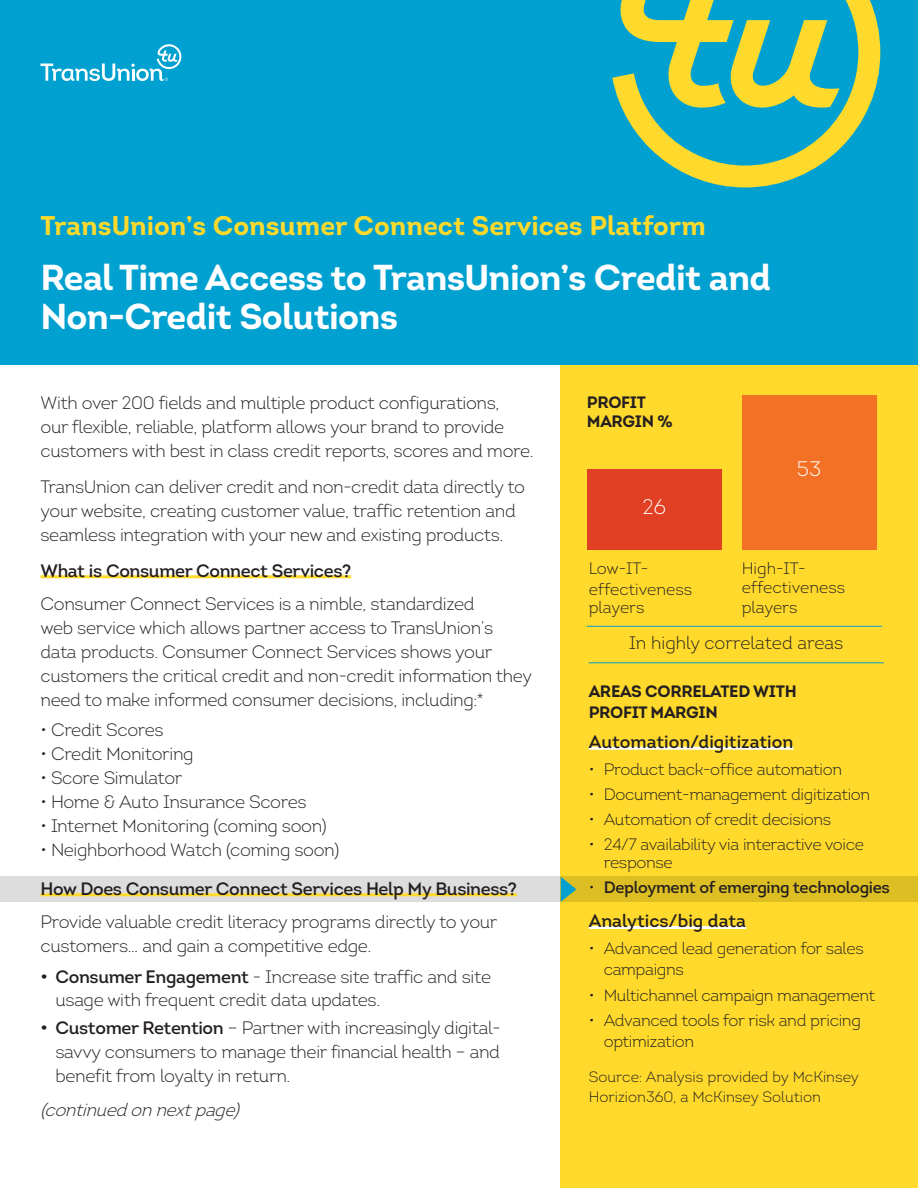
<style>
.page{position:relative;width:918px;height:1188px;background:#fff}
.page>*{position:absolute;margin:0;border:0;box-sizing:border-box;transform-origin:0 0}
.t1{font:700 36px/39px "Intro";letter-spacing:-.02em;color:#fff}
.t2{font:700 27px "Intro";color:#ffd92b}
.t3{font:300 21px "Intro";color:#fff}
.t4{font:300 18px/24px "Intro";letter-spacing:-.02em;color:#231f20}
.t5{font:600 18px "Intro";letter-spacing:-.02em;color:#231f20}
.t6{font:600 18px "Intro";color:#231f20}
.t7{font:300 18px "Intro";color:#231f20}
.t8{font:italic 300 18px "Intro";color:#231f20}
.t9{font:300 16.5px/21px "Intro";letter-spacing:-.02em;color:#231f20}
.t10{font:300 16.5px/19.5px "Intro";color:#231f20}
.t11{font:16.5px/19.5px "Intro Bold Caps";letter-spacing:-.02em;color:#231f20}
.t12{font:600 16.5px "Intro";letter-spacing:-.02em;color:#231f20}
.t13{font:300 15px/19.5px "Intro";color:#231f20}
.s1{font-weight:600}
.s2{font-weight:300}
</style>
<div class="page">
<div style="left:0;top:0;width:918px;height:365px;background:#00a1d0"></div>
<svg style="left:612px;top:0;width:268px;height:187px"></svg>
<svg style="left:729px;top:20px;width:110px;height:88px"></svg>
<svg style="left:40px;top:44px;width:141px;height:37px"></svg>
<div style="left:561px;top:365px;width:357px;height:823px;background:#ffd92b"></div>
<div style="left:0;top:877px;width:561px;height:25px;background:#dedddd"></div>
<div style="left:561px;top:877px;width:357px;height:25px;background:#debf23"></div>
<hr style="left:40px;top:575px;width:311px;height:3px;background:#ffd92b">
<hr style="left:40px;top:893px;width:477px;height:3px;background:#ffd92b">
<div style="left:587px;top:469px;width:135px;height:81px;background:#e14025"></div>
<div style="left:742px;top:395px;width:134px;height:155px;background:#f27125"></div>
<hr style="left:587px;top:626px;width:295px;height:1px;background:#00a1d0">
<hr style="left:589px;top:663px;width:295px;height:1px;background:#00a1d0">
<svg style="left:561px;top:877px;width:15px;height:25px"></svg>
<hr style="left:589px;top:747px;width:204px;height:3px;background:#fff">
<hr style="left:589px;top:926px;width:157px;height:3px;background:#fff">
<h2 class="t2" style="left:40px;top:208px;width:667px">TransUnion’s Consumer Connect Services Platform</h2>
<h1 class="t1" style="left:40px;top:257px;width:732px">Real Time Access to TransUnion’s Credit and<br>Non-Credit Solutions</h1>
<p class="t4" style="left:40px;top:390px;width:495px">With over 200 fields and multiple product configurations,<br>our flexible, reliable, platform allows your brand to provide customers with best in class credit reports, scores and more.</p>
<p class="t4" style="left:40px;top:474px;width:486px">TransUnion can deliver credit and non-credit data directly to your website, creating customer value, traffic retention and seamless integration with your new and existing products.</p>
<p class="t5" style="left:40px;top:559px;width:312px">What is Consumer Connect Services?</p>
<p class="t4" style="left:40px;top:591px;width:493px">Consumer Connect Services is a nimble, standardized<br>web service which allows partner access to TransUnion’s data products. Consumer Connect Services shows your customers the critical credit and non-credit information they need to make informed consumer decisions, including:*</p>
<p class="t4" style="left:40px;top:717px;width:125px">• Credit Scores</p>
<p class="t4" style="left:40px;top:741px;width:155px">• Credit Monitoring</p>
<p class="t4" style="left:40px;top:765px;width:144px">• Score Simulator</p>
<p class="t4" style="left:40px;top:789px;width:268px">• Home &amp; Auto Insurance Scores</p>
<p class="t4" style="left:40px;top:813px;width:288px">• Internet Monitoring (coming soon)</p>
<p class="t4" style="left:40px;top:837px;width:300px">• Neighborhood Watch (coming soon)</p>
<p class="t5" style="left:40px;top:877px;width:478px">How Does Consumer Connect Services Help My Business?</p>
<p class="t4" style="left:40px;top:909px;width:459px">Provide valuable credit literacy programs directly to your customers… and gain a competitive edge.</p>
<p class="t4" style="left:55px;top:966px;width:437px;line-height:22.5px;text-indent:-15px"><span class="s1">• Consumer Engagement</span> - Increase site traffic and site usage with frequent credit data updates.</p>
<p class="t4" style="left:55px;top:1015px;width:447px;text-align:justify;text-indent:-15px"><span class="s1">• Customer Retention</span> – Partner with increasingly digital&shy;savvy consumers to manage their financial health – and benefit from loyalty in return.</p>
<p class="t8" style="left:40px;top:1098px;width:206px">(continuedonnextpage)</p>
<p class="t11" style="left:587px;top:392px;width:87px">PROFIT<br>MARGIN %</p>
<p class="t3" style="left:642px;top:494px;width:25px">26</p>
<p class="t10" style="left:589px;top:558px;width:105px;line-height:21px">Low-IT&shy;effectiveness</p>
<p class="t10" style="left:589px;top:597px;width:57px">players</p>
<p class="t3" style="left:797px;top:455px;width:26px">53</p>
<p class="t10" style="left:742px;top:558px;width:105px">High-IT&shy;effectiveness players</p>
<p class="t7" style="left:629px;top:632px;width:216px">In highly correlated areas</p>
<p class="t11" style="left:589px;top:681px;width:209px;line-height:21px">AREAS CORRELATED WITH<br>PROFIT MARGIN</p>
<p class="t6" style="left:589px;top:731px;width:206px">Automation/digitization</p>
<p class="t9" style="left:589px;top:759px;width:255px">• Product back-office automation</p>
<p class="t9" style="left:589px;top:784px;width:283px">• Document-management digitization</p>
<p class="t9" style="left:589px;top:809px;width:244px">• Automation of credit decisions</p>
<p class="t9" style="left:604px;top:836px;width:262px;line-height:18px;text-indent:-15px">• 24/7 availability via interactive voice response</p>
<p class="t12" style="left:589px;top:877px;width:303px"><span class="s2">•</span> Deployment of emerging technologies</p>
<p class="t6" style="left:589px;top:910px;width:159px">Analytics/big data</p>
<p class="t9" style="left:604px;top:938px;width:262px;text-indent:-15px">• Advanced lead generation for sales campaigns</p>
<p class="t9" style="left:589px;top:984px;width:288px">• Multichannel campaign management</p>
<p class="t9" style="left:604px;top:1009px;width:259px;text-indent:-15px">• Advanced tools for risk and pricing optimization</p>
<p class="t13" style="left:589px;top:1067px;width:272px">Source: Analysis provided by McKinsey<br>Horizion360, a McKinsey Solution</p>
</div>
